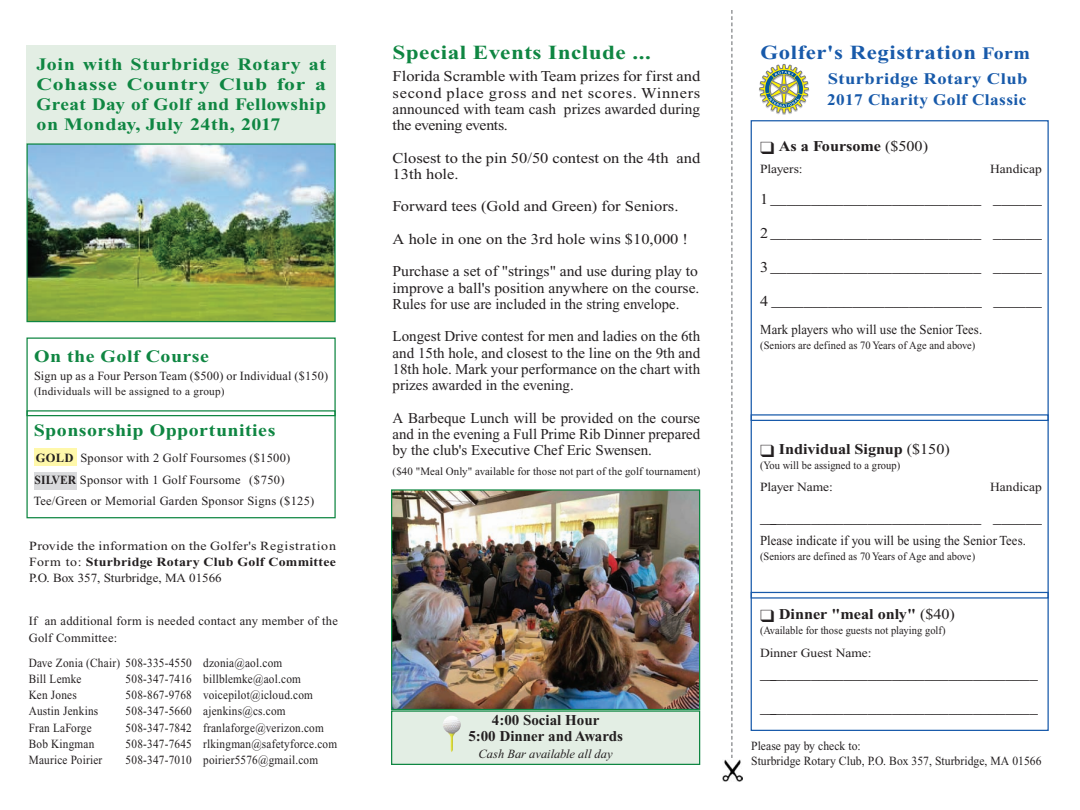
<style>
.page{position:relative;width:1080px;height:810px;background:#fff}
.page>*{position:absolute;margin:0;border:0;box-sizing:border-box;transform-origin:0 0}
.t1{font:700 20px "Times New Roman";letter-spacing:.025em;color:#185aaa;scale:1.14 1}
.t2{font:700 20px "Times New Roman";letter-spacing:.02em;color:#0f8642;scale:1.16 1}
.t3{font:700 17.5px/20px "Times New Roman";letter-spacing:.025em;color:#0f8642;text-align:justify;scale:1.14 1}
.t4{font:700 16.25px/21.2px "Times New Roman";letter-spacing:.025em;color:#185aaa;scale:1.14 1}
.t5{font:15px/16.2px "Times New Roman";color:#231f20;scale:1.1 1}
.t6{font:15px/16.2px "Times New Roman";color:#231f20;text-align:justify}
.t7{font:15px "Times New Roman";color:#231f20;scale:1.08 1}
.t8{font:15px/16.2px "Times New Roman";color:#231f20;scale:1.04 1}
.t9{font:700 15px "Times New Roman";color:#231f20;scale:1.08 1}
.t10{font:700 15px/16.2px "Times New Roman";color:#231f20;text-align:center}
.t11{font:13.75px "Times New Roman";letter-spacing:.005em;color:#231f20;scale:.93 1}
.t12{font:12.5px/16.2px "Times New Roman";letter-spacing:.02em;color:#231f20;scale:.9 1}
.t13{font:12.5px/21.2px "Times New Roman";letter-spacing:.02em;color:#231f20}
.t14{font:12.5px/16.2px "Times New Roman";letter-spacing:.02em;color:#231f20;text-align:justify;scale:1.12 1}
.t15{font:12.5px/15px "Times New Roman";letter-spacing:.02em;color:#231f20;scale:.93 1}
.t16{font:12.5px "Times New Roman";color:#231f20;scale:1.08 1}
.t17{font:italic 12.5px "Times New Roman";color:#231f20}
.t18{font:11.25px "Times New Roman";letter-spacing:.005em;color:#231f20;scale:.93 1}
.t19{font:11.25px "Times New Roman";letter-spacing:.005em;color:#231f20}
.s1{font-weight:700}
.s2{font-size:17.5px}
.s3{font-weight:400}
</style>
<div class="page">
<div style="left:26px;top:338px;width:310px;height:78px;border:1px solid #0f8642"></div>
<div style="left:751px;top:120px;width:298px;height:301px;border:1px solid #185aaa"></div>
<div style="left:26px;top:45px;width:310px;height:98px;background:#e3eee4"></div>
<img style="left:393px;top:491px;width:305px;height:217px">
<div style="left:391px;top:489px;width:309px;height:221px;border:1px solid #0f8642"></div>
<img style="left:28px;top:145px;width:306px;height:175px">
<div style="left:26px;top:143px;width:310px;height:179px;border:1px solid #0f8642"></div>
<div style="left:392px;top:712px;width:307px;height:52px;background:#e3eee4"></div>
<div style="left:391px;top:710px;width:309px;height:55px;border:1px solid #0f8642"></div>
<svg style="left:731px;top:10px;width:2px;height:748px"></svg>
<img style="left:722px;top:759px;width:20px;height:23px">
<div style="left:751px;top:414px;width:298px;height:185px;border:1px solid #185aaa"></div>
<div style="left:751px;top:592px;width:298px;height:139px;border:1px solid #185aaa"></div>
<div style="left:34px;top:472px;width:43px;height:18px;background:#d9dadc"></div>
<div style="left:34px;top:448px;width:42px;height:18px;background:#fff8aa"></div>
<div style="left:26px;top:410px;width:310px;height:108px;border:1px solid #0f8642"></div>
<svg style="left:759px;top:64px;width:50px;height:51px"></svg>
<img style="left:443px;top:716px;width:18px;height:36px">
<h2 class="t3" style="left:37px;top:56px;width:255px">Join with Sturbridge Rotary at Cohasse Country Club for a Great Day of Golf and Fellowship on Monday, July 24th, 2017</h2>
<h2 class="t3" style="left:34px;top:348px;width:155px">On the Golf Course</h2>
<p class="t13" style="left:34px;top:366px;width:296px">Sign up as a Four Person Team ($500) or Individual ($150)</p>
<p class="t19" style="left:34px;top:387px;width:192px">(Individuals will be assigned to a group)</p>
<h2 class="t3" style="left:34px;top:422px;width:214px">Sponsorship Opportunities</h2>
<p class="t13" style="left:34px;top:449px;width:282px"><span class="s1">GOLD</span> Sponsor with 2 Golf Foursomes ($1500)<br><span class="s1">SILVER</span> Sponsor with 1 Golf Foursome ($750)<br>Tee/Green or Memorial Garden Sponsor Signs ($125)</p>
<p class="t14" style="left:29px;top:539px;width:275px">Provide the information on the Golfer's Registration Form to: <span class="s1">Sturbridge Rotary Club Golf Committee </span>P.O. Box 357, Sturbridge, MA 01566</p>
<p class="t13" style="left:29px;top:614px;width:311px;line-height:16.2px">If an additional form is needed contact any member of the<br>Golf Committee:</p>
<p class="t12" style="left:29px;top:655px;width:283px">Dave Zonia (Chair) 508-335-4550 dzonia@aol.com<br>Bill Lemke</p>
<p class="t12" style="left:126px;top:672px;width:196px">508-347-7416 billblemke@aol.com</p>
<p class="t12" style="left:29px;top:688px;width:55px">Ken Jones</p>
<p class="t12" style="left:126px;top:688px;width:210px">508-867-9768 voicepilot@icloud.com</p>
<p class="t12" style="left:29px;top:704px;width:79px">Austin Jenkins</p>
<p class="t12" style="left:126px;top:704px;width:179px">508-347-5660 ajenkins@cs.com</p>
<p class="t12" style="left:29px;top:720px;width:71px">Fran LaForge</p>
<p class="t12" style="left:126px;top:720px;width:222px">508-347-7842 franlaforge@verizon.com</p>
<p class="t12" style="left:29px;top:737px;width:74px">Bob Kingman</p>
<p class="t12" style="left:126px;top:737px;width:237px">508-347-7645 rlkingman@safetyforce.com</p>
<p class="t12" style="left:29px;top:753px;width:83px">Maurice Poirier</p>
<p class="t12" style="left:126px;top:753px;width:215px">508-347-7010 poirier5576@gmail.com</p>
<h1 class="t2" style="left:393px;top:46px;width:224px">Special Events Include ...</h1>
<p class="t5" style="left:393px;top:70px;width:281px;text-align:justify">Florida Scramble with Team prizes for first and second place gross and net scores. Winners announced with team cash prizes awarded during the evening events.</p>
<p class="t5" style="left:393px;top:151px;width:281px">Closest to the pin 50/50 contest on the 4th and<br>13th hole.</p>
<p class="t5" style="left:393px;top:192px;width:279px;line-height:32.5px">Forward tees (Gold and Green) for Seniors.<br>A hole in one on the 3rd hole wins $10,000 !<br>Purchase a set of "strings" and use during play to</p>
<p class="t8" style="left:393px;top:281px;width:297px">improve a ball's position anywhere on the course.<br>Rules for use are included in the string envelope.</p>
<p class="t6" style="left:393px;top:330px;width:309px">Longest Drive contest for men and ladies on the 6th and 15th hole, and closest to the line on the 9th and 18th hole. Mark your performance on the chart with prizes awarded in the evening.</p>
<p class="t6" style="left:393px;top:411px;width:309px">A Barbeque Lunch will be provided on the course and in the evening a Full Prime Rib Dinner prepared by the club's Executive Chef Eric Swensen.</p>
<p class="t19" style="left:393px;top:467px;width:309px">($40 "Meal Only" available for those not part of the golf tournament)</p>
<p class="t10" style="left:468px;top:714px;width:156px">4:00 Social Hour<br>5:00 Dinner and Awards</p>
<p class="t17" style="left:479px;top:749px;width:136px">Cash Bar available all day</p>
<h1 class="t1" style="left:761px;top:46px;width:238px">Golfer's Registration <span class="s2">Form</span></h1>
<h3 class="t4" style="left:827px;top:70px;width:177px">Sturbridge Rotary Club<br>2017 Charity Golf Classic</h3>
<p class="t9" style="left:760px;top:141px;width:157px">❑ As a Foursome <span class="s3">($500)</span></p>
<p class="t16" style="left:760px;top:165px;width:41px">Players:</p>
<p class="t16" style="left:990px;top:165px;width:49px">Handicap</p>
<p class="t7" style="left:760px;top:194px;width:262px">1 __________________________ ______</p>
<p class="t7" style="left:760px;top:228px;width:262px">2 __________________________ ______</p>
<p class="t7" style="left:760px;top:262px;width:262px">3 __________________________ ______</p>
<p class="t7" style="left:760px;top:295px;width:263px">4 __________________________ ______</p>
<p class="t11" style="left:760px;top:324px;width:240px">Mark players who will use the Senior Tees.</p>
<p class="t18" style="left:760px;top:341px;width:233px">(Seniors are defined as 70 Years of Age and above)</p>
<p class="t9" style="left:760px;top:444px;width:177px">❑ Individual Signup <span class="s3">($150)</span></p>
<p class="t18" style="left:760px;top:461px;width:152px">(You will be assigned to a group)</p>
<p class="t16" style="left:760px;top:483px;width:69px">Player Name:</p>
<p class="t16" style="left:990px;top:483px;width:49px">Handicap</p>
<p class="t7" style="left:760px;top:512px;width:262px">____________________________ ______</p>
<p class="t11" style="left:760px;top:535px;width:287px">Please indicate if you will be using the Senior Tees.</p>
<p class="t18" style="left:760px;top:552px;width:233px">(Seniors are defined as 70 Years of Age and above)</p>
<p class="t9" style="left:760px;top:609px;width:182px">❑ Dinner "meal only" <span class="s3">($40)</span></p>
<p class="t18" style="left:760px;top:627px;width:201px">(Available for those guests not playing golf)</p>
<p class="t16" style="left:760px;top:648px;width:105px">Dinner Guest Name:</p>
<p class="t7" style="left:760px;top:669px;width:259px">___________________________________</p>
<p class="t7" style="left:760px;top:703px;width:259px">___________________________________</p>
<p class="t15" style="left:751px;top:740px;width:314px">Please pay by check to:<br>Sturbridge Rotary Club, P.O. Box 357, Sturbridge, MA 01566</p>
</div>
